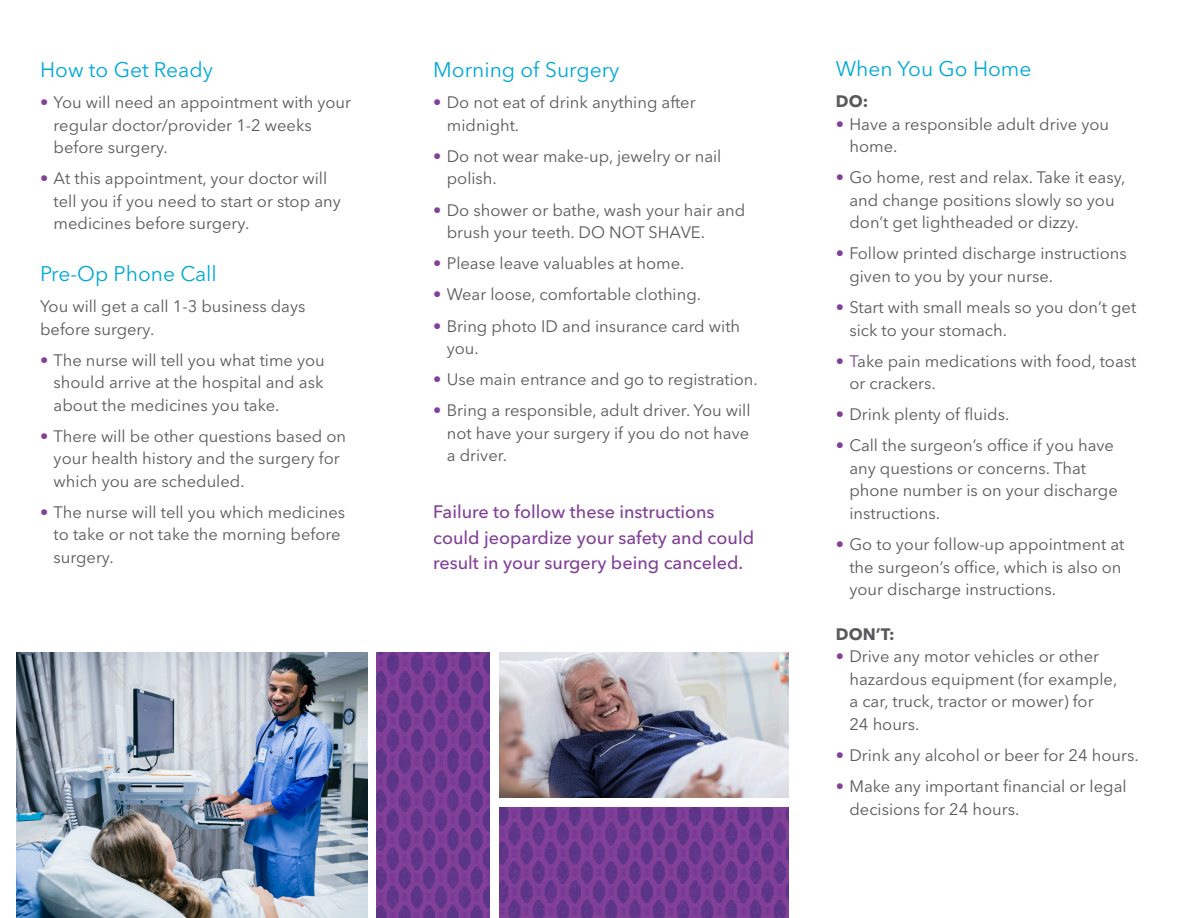
<style>
.page{position:relative;width:1188px;height:918px;background:#fff}
.page>*{position:absolute;margin:0;border:0;box-sizing:border-box;transform-origin:0 0}
.t1{font:21px "Avenir Next LT Pro";color:#00a9d5}
.t2{font:500 18px/25.5px "Avenir Next LT Pro";color:#823f98}
.t3{font:16.5px/22.5px "Avenir Next LT Pro";color:#58595b}
.t4{font:700 16.5px "Avenir Next LT Pro";color:#58595b}
.s1{color:#823f98}
</style>
<div class="page">
<img style="left:500px;top:652px;width:288px;height:146px">
<img style="left:500px;top:808px;width:288px;height:110px">
<img style="left:377px;top:652px;width:113px;height:266px">
<img style="left:17px;top:652px;width:351px;height:266px">
<p class="t1" style="left:40px;top:57px;width:174px">How to Get Ready</p>
<p class="t3" style="left:54px;top:91px;width:299px;text-indent:-13px"><span class="s1">•</span> You will need an appointment with your regular doctor/provider 1-2 weeks before surgery.</p>
<p class="t3" style="left:54px;top:167px;width:289px;text-indent:-13px"><span class="s1">•</span> At this appointment, your doctor will tell you if you need to start or stop any medicines before surgery.</p>
<p class="t1" style="left:40px;top:261px;width:178px">Pre-Op Phone Call</p>
<p class="t3" style="left:40px;top:295px;width:267px">You will get a call 1-3 business days before surgery.</p>
<p class="t3" style="left:54px;top:349px;width:273px;text-align:justify;text-indent:-13px"><span class="s1">•</span> The nurse will tell you what time you should arrive at the hospital and ask about the medicines you take.</p>
<p class="t3" style="left:54px;top:425px;width:294px;text-indent:-13px"><span class="s1">•</span> There will be other questions based on your health history and the surgery for which you are scheduled.</p>
<p class="t3" style="left:54px;top:501px;width:293px;text-indent:-13px"><span class="s1">•</span> The nurse will tell you which medicines to take or not take the morning before surgery.</p>
<p class="t1" style="left:433px;top:57px;width:188px">Morning of Surgery</p>
<p class="t3" style="left:447px;top:91px;width:250px;text-indent:-13px"><span class="s1">•</span> Do not eat of drink anything after midnight.</p>
<p class="t3" style="left:447px;top:145px;width:276px;text-indent:-13px"><span class="s1">•</span> Do not wear make-up, jewelry or nail polish.</p>
<p class="t3" style="left:447px;top:199px;width:300px;text-indent:-13px"><span class="s1">•</span> Do shower or bathe, wash your hair and brush your teeth. DO NOT SHAVE.</p>
<p class="t3" style="left:433px;top:252px;width:253px"><span class="s1">•</span> Please leave valuables at home.</p>
<p class="t3" style="left:433px;top:283px;width:269px"><span class="s1">•</span> Wear loose, comfortable clothing.</p>
<p class="t3" style="left:447px;top:315px;width:295px;text-indent:-13px"><span class="s1">•</span> Bring photo ID and insurance card with you.</p>
<p class="t3" style="left:433px;top:368px;width:326px"><span class="s1">•</span> Use main entrance and go to registration.</p>
<p class="t3" style="left:447px;top:399px;width:305px;text-align:justify;text-indent:-13px"><span class="s1">•</span> Bring a responsible, adult driver. You will not have your surgery if you do not have a driver.</p>
<p class="t2" style="left:433px;top:499px;width:322px">Failure to follow these instructions could jeopardize your safety and could result in your surgery being canceled.</p>
<p class="t1" style="left:836px;top:56px;width:197px">When You Go Home</p>
<p class="t4" style="left:836px;top:91px;width:34px">DO:</p>
<p class="t3" style="left:849px;top:113px;width:261px;text-indent:-13px"><span class="s1">•</span> Have a responsible adult drive you home.</p>
<p class="t3" style="left:849px;top:166px;width:278px;text-indent:-13px"><span class="s1">•</span> Go home, rest and relax. Take it easy, and change positions slowly so you don’t get lightheaded or dizzy.</p>
<p class="t3" style="left:849px;top:242px;width:279px;text-indent:-13px"><span class="s1">•</span> Follow printed discharge instructions given to you by your nurse.</p>
<p class="t3" style="left:849px;top:296px;width:288px;text-indent:-13px"><span class="s1">•</span> Start with small meals so you don’t get sick to your stomach.</p>
<p class="t3" style="left:849px;top:350px;width:288px;text-indent:-13px"><span class="s1">• T</span>ake pain medications with food, toast or crackers.</p>
<p class="t3" style="left:836px;top:403px;width:175px"><span class="s1">•</span> Drink plenty of fluids.</p>
<p class="t3" style="left:849px;top:434px;width:270px;text-indent:-13px"><span class="s1">•</span> Call the surgeon’s office if you have any questions or concerns. That phone number is on your discharge instructions.</p>
<p class="t3" style="left:849px;top:533px;width:277px;text-indent:-13px"><span class="s1">•</span> Go to your follow-up appointment at the surgeon’s office, which is also on your discharge instructions.</p>
<p class="t4" style="left:836px;top:624px;width:60px">DON’T:</p>
<p class="t3" style="left:849px;top:645px;width:269px;text-indent:-13px"><span class="s1">•</span> Drive any motor vehicles or other hazardous equipment (for example, a car, truck, tractor or mower) for<br>24 hours.</p>
<p class="t3" style="left:836px;top:744px;width:304px"><span class="s1">•</span> Drink any alcohol or beer for 24 hours.</p>
<p class="t3" style="left:849px;top:775px;width:279px;text-indent:-13px"><span class="s1">•</span> Make any important financial or legal decisions for 24 hours.</p>
</div>
